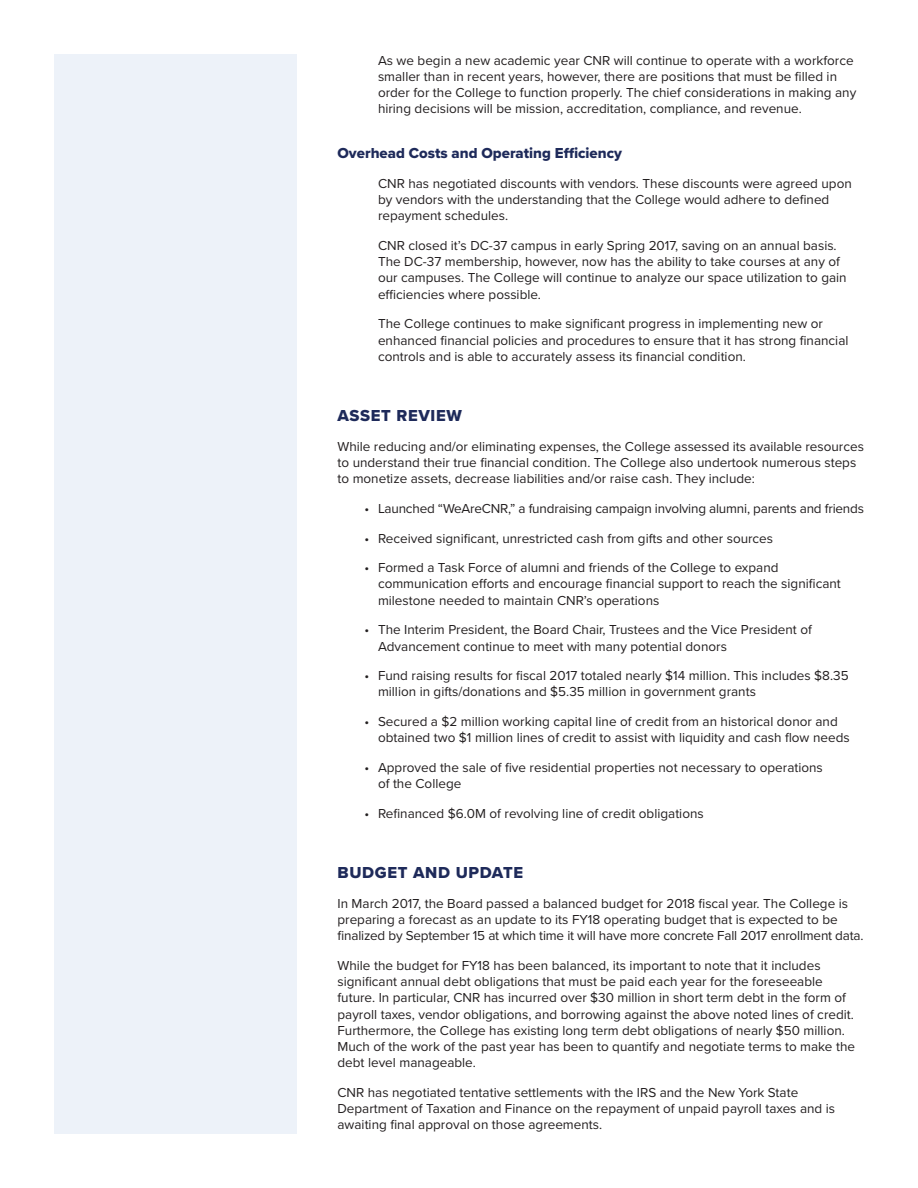
<style>
.page{position:relative;width:918px;height:1188px;background:#fff}
.page>*{position:absolute;margin:0;border:0;box-sizing:border-box;transform-origin:0 0}
.t1{font:16.5px "Proxima Nova Extrabld";letter-spacing:.04em;color:#1e2a5a}
.t2{font:15px "Proxima Nova Extrabld";color:#1e2a5a}
.t3{font:13.5px/16.2px "Proxima Nova";color:#231f20}
</style>
<div class="page">
<div style="left:54px;top:54px;width:243px;height:1080px;background:#edf2f9"></div>
<p class="t3" style="left:378px;top:51px;width:480px">As we begin a new academic year CNR will continue to operate with a workforce smaller than in recent years, however, there are positions that must be filled in order for the College to function properly. The chief considerations in making any hiring decisions will be mission, accreditation, compliance, and revenue.</p>
<p class="t2" style="left:338px;top:142px;width:286px">Overhead Costs and Operating Efficiency</p>
<p class="t3" style="left:378px;top:175px;width:475px">CNR has negotiated discounts with vendors. These discounts were agreed upon by vendors with the understanding that the College would adhere to defined repayment schedules.</p>
<p class="t3" style="left:378px;top:237px;width:470px">CNR closed it’s DC-37 campus in early Spring 2017, saving on an annual basis.<br>The DC-37 membership, however, now has the ability to take courses at any of our campuses. The College will continue to analyze our space utilization to gain efficiencies where possible.</p>
<p class="t3" style="left:378px;top:315px;width:472px">The College continues to make significant progress in implementing new or enhanced financial policies and procedures to ensure that it has strong financial controls and is able to accurately assess its financial condition.</p>
<p class="t1" style="left:338px;top:403px;width:126px">ASSET REVIEW</p>
<p class="t3" style="left:338px;top:438px;width:528px">While reducing and/or eliminating expenses, the College assessed its available resources to understand their true financial condition. The College also undertook numerous steps to monetize assets, decrease liabilities and/or raise cash. They include:</p>
<p class="t3" style="left:364px;top:500px;width:501px">• Launched “WeAreCNR,” a fundraising campaign involving alumni, parents and friends</p>
<p class="t3" style="left:364px;top:529px;width:410px">• Received significant, unrestricted cash from gifts and other sources</p>
<p class="t3" style="left:378px;top:559px;width:464px;text-indent:-14px">• Formed a Task Force of alumni and friends of the College to expand communication efforts and encourage financial support to reach the significant milestone needed to maintain CNR’s operations</p>
<p class="t3" style="left:378px;top:621px;width:435px;text-indent:-14px">• The Interim President, the Board Chair, Trustees and the Vice President of<br>Advancement continue to meet with many potential donors</p>
<p class="t3" style="left:378px;top:667px;width:472px;text-indent:-14px">• Fund raising results for fiscal 2017 totaled nearly $14 million. This includes $8.35 million in gifts/donations and $5.35 million in government grants</p>
<p class="t3" style="left:378px;top:713px;width:473px;text-indent:-14px">• Secured a $2 million working capital line of credit from an historical donor and obtained two $1 million lines of credit to assist with liquidity and cash flow needs</p>
<p class="t3" style="left:378px;top:759px;width:446px;text-indent:-14px">• Approved the sale of five residential properties not necessary to operations of the College</p>
<p class="t3" style="left:364px;top:805px;width:341px">• Refinanced $6.0M of revolving line of credit obligations</p>
<p class="t1" style="left:338px;top:860px;width:187px">BUDGET AND UPDATE</p>
<p class="t3" style="left:338px;top:895px;width:528px">In March 2017, the Board passed a balanced budget for 2018 fiscal year. The College is preparing a forecast as an update to its FY18 operating budget that is expected to be finalized by September 15 at which time it will have more concrete Fall 2017 enrollment data.</p>
<p class="t3" style="left:338px;top:957px;width:519px">While the budget for FY18 has been balanced, its important to note that it includes significant annual debt obligations that must be paid each year for the foreseeable future. In particular, CNR has incurred over $30 million in short term debt in the form of payroll taxes, vendor obligations, and borrowing against the above noted lines of credit.<br>Furthermore, the College has existing long term debt obligations of nearly $50 million.<br>Much of the work of the past year has been to quantify and negotiate terms to make the debt level manageable.</p>
<p class="t3" style="left:338px;top:1084px;width:499px">CNR has negotiated tentative settlements with the IRS and the New York State<br>Department of Taxation and Finance on the repayment of unpaid payroll taxes and is awaiting final approval on those agreements.</p>
</div>
